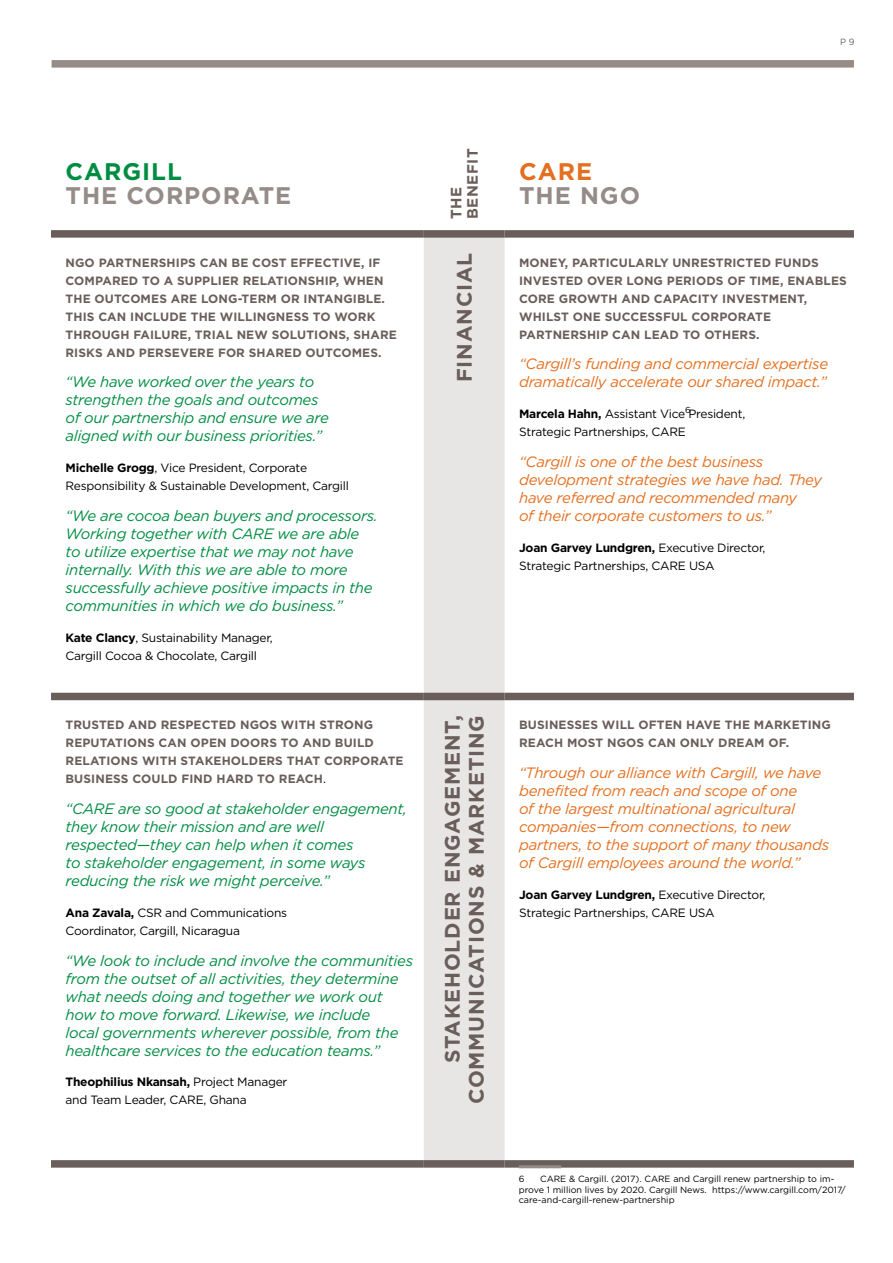
<style>
.page{position:relative;width:893px;height:1263px;background:#fff}
.page>*{position:absolute;margin:0;border:0;box-sizing:border-box;transform-origin:0 0}
.t1{font:700 24px "Gotham";letter-spacing:.04em;color:#958b87}
.t2{font:700 24px "Gotham";letter-spacing:.04em;color:#008d42}
.t3{font:700 24px "Gotham";color:#e46f1e}
.t4{font:700 21px/24px "Gotham";letter-spacing:.04em;color:#6a5e5a;text-align:right}
.t5{font:italic 15px/18px "Gotham";letter-spacing:-.02em;color:#008d42}
.t6{font:italic 15px/18px "Gotham";letter-spacing:-.02em;color:#e46f1e}
.t7{font:700 15px/16.5px "Gotham";letter-spacing:.04em;color:#6a5e5a}
.t8{font:700 12px/18px "Gotham";letter-spacing:.01em;color:#6a5e5a}
.t9{font:12px/18px "Gotham";letter-spacing:-.02em;color:#000}
.t10{font:9px/10.8px "Gotham";color:#000}
.t11{font:9px "Gotham";color:#616366}
.t12{font:8.7px "Gotham";color:#000}
.s1{font-weight:700}
.s2{font-weight:400;color:#000}
</style>
<div class="page">
<div style="left:52px;top:60px;width:802px;height:8px;background:#958b87"></div>
<div style="left:424px;top:238px;width:81px;height:922px;background:#e8e5e5"></div>
<div style="left:51px;top:230px;width:373px;height:8px;background:#6a5e5a"></div>
<div style="left:424px;top:230px;width:81px;height:8px;background:#6a5e5a"></div>
<div style="left:505px;top:230px;width:349px;height:8px;background:#6a5e5a"></div>
<div style="left:51px;top:693px;width:373px;height:7px;background:#6a5e5a"></div>
<div style="left:424px;top:693px;width:81px;height:7px;background:#6a5e5a"></div>
<div style="left:505px;top:693px;width:349px;height:7px;background:#6a5e5a"></div>
<div style="left:51px;top:1160px;width:373px;height:7px;background:#6a5e5a"></div>
<div style="left:424px;top:1160px;width:81px;height:7px;background:#6a5e5a"></div>
<div style="left:505px;top:1160px;width:349px;height:7px;background:#6a5e5a"></div>
<hr style="left:519px;top:1165px;width:42px;height:3px;background:#958b87">
<p class="t11" style="left:840px;top:37px;width:16px">P 9</p>
<h1 class="t2" style="left:66px;top:157px;width:118px">CARGILL</h1>
<h1 class="t1" style="left:66px;top:181px;width:227px">THE CORPORATE</h1>
<p class="t8" style="left:66px;top:253px;width:333px">NGO PARTNERSHIPS CAN BE COST EFFECTIVE, IF COMPARED TO A SUPPLIER RELATIONSHIP, WHEN THE OUTCOMES ARE LONG-TERM OR INTANGIBLE.<br>THIS CAN INCLUDE THE WILLINGNESS TO WORK THROUGH FAILURE, TRIAL NEW SOLUTIONS, SHARE RISKS AND PERSEVERE FOR SHARED OUTCOMES.</p>
<p class="t5" style="left:66px;top:373px;width:265px">“We have worked over the years to strengthen the goals and outcomes of our partnership and ensure we are aligned with our business priorities.”</p>
<p class="t9" style="left:66px;top:459px;width:285px"><span class="s1">Michelle Grogg</span>, Vice President, Corporate<br>Responsibility &amp; Sustainable Development, Cargill</p>
<p class="t5" style="left:66px;top:506px;width:314px">“We are cocoa bean buyers and processors.<br>Working together with CARE we are able to utilize expertise that we may not have internally. With this we are able to more successfully achieve positive impacts in the communities in which we do business.”</p>
<p class="t9" style="left:66px;top:628px;width:209px"><span class="s1">Kate Clancy</span>, Sustainability Manager,<br>Cargill Cocoa &amp; Chocolate, Cargill</p>
<p class="t8" style="left:66px;top:716px;width:340px">TRUSTED AND RESPECTED NGOS WITH STRONG REPUTATIONS CAN OPEN DOORS TO AND BUILD RELATIONS WITH STAKEHOLDERS THAT CORPORATE BUSINESS COULD FIND HARD TO REACH<span class="s2">.</span></p>
<p class="t5" style="left:66px;top:799px;width:343px">“CARE are so good at stakeholder engagement, they know their mission and are well respected—they can help when it comes<br>to stakeholder engagement, in some ways reducing the risk we might perceive.”</p>
<p class="t9" style="left:66px;top:903px;width:223px"><span class="s1">Ana Zavala,</span> CSR and Communications<br>Coordinator, Cargill, Nicaragua</p>
<p class="t5" style="left:66px;top:951px;width:349px">“We look to include and involve the communities from the outset of all activities, they determine what needs doing and together we work out how to move forward. Likewise, we include<br>local governments wherever possible, from the healthcare services to the education teams.”</p>
<p class="t9" style="left:66px;top:1073px;width:223px"><span class="s1">Theophilius Nkansah,</span> Project Manager and Team Leader, CARE, Ghana</p>
<p class="t7" style="left:447px;top:219px;width:72px;rotate:-90deg">THE<br>BENEFIT</p>
<h1 class="t3" style="left:519px;top:157px;width:74px">CARE</h1>
<h1 class="t1" style="left:519px;top:181px;width:123px">THE NGO</h1>
<h2 class="t4" style="left:452px;top:382px;width:131px;rotate:-90deg">FINANCIAL</h2>
<p class="t8" style="left:519px;top:253px;width:329px">MONEY, PARTICULARLY UNRESTRICTED FUNDS INVESTED OVER LONG PERIODS OF TIME, ENABLES CORE GROWTH AND CAPACITY INVESTMENT, WHILST ONE SUCCESSFUL CORPORATE PARTNERSHIP CAN LEAD TO OTHERS.</p>
<p class="t6" style="left:519px;top:355px;width:311px">“Cargill’s funding and commercial expertise dramatically accelerate our shared impact.”</p>
<p class="t9" style="left:519px;top:405px;width:228px"><span class="s1">Marcela Hahn,</span> Assistant Vice President,<br>Strategic Partnerships, CARE</p>
<p class="t6" style="left:519px;top:452px;width:305px">“Cargill is one of the best business development strategies we have had. They have referred and recommended many<br>of their corporate customers to us.”</p>
<p class="t9" style="left:519px;top:538px;width:248px"><span class="s1">Joan Garvey Lundgren,</span> Executive Director,<br>Strategic Partnerships, CARE USA</p>
<p class="t12" style="left:685px;top:405px;width:7px">6</p>
<h2 class="t4" style="left:440px;top:1104px;width:390px;rotate:-90deg">STAKEHOLDER ENGAGEMENT,<br>COMMUNICATIONS &amp; MARKETING</h2>
<p class="t8" style="left:519px;top:716px;width:313px">BUSINESSES WILL OFTEN HAVE THE MARKETING<br>REACH MOST NGOS CAN ONLY DREAM OF.</p>
<p class="t6" style="left:519px;top:763px;width:312px">“Through our alliance with Cargill, we have benefited from reach and scope of one<br>of the largest multinational agricultural companies—from connections, to new partners, to the support of many thousands of Cargill employees around the world.”</p>
<p class="t9" style="left:519px;top:885px;width:248px"><span class="s1">Joan Garvey Lundgren,</span> Executive Director,<br>Strategic Partnerships, CARE USA</p>
<p class="t10" style="left:519px;top:1173px;width:328px;text-indent:21px">CARE &amp; Cargill. (2017). CARE and Cargill renew partnership to im&shy;prove 1 million lives by 2020. Cargill News. https://www.cargill.com/2017/ care-and-cargill-renew-partnership</p>
<p class="t10" style="left:519px;top:1173px;width:7px">6</p>
</div>
